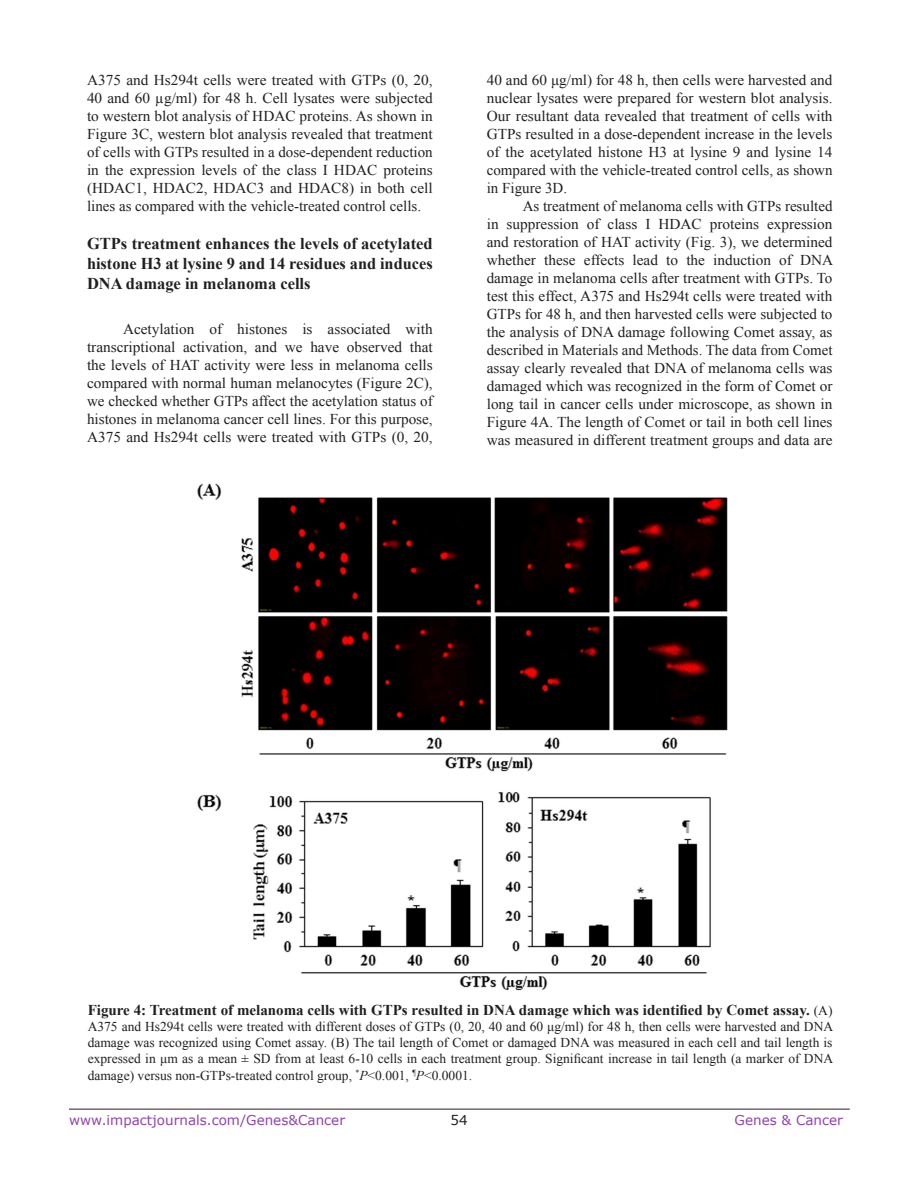
<style>
.page{position:relative;width:918px;height:1188px;background:#fff}
.page>*{position:absolute;margin:0;border:0;box-sizing:border-box;transform-origin:0 0}
.SubHeading{font:700 16.5px/19.8px "Times New Roman";color:#221f22;text-align:justify}
.BodyText{font:15px/18px "Times New Roman";color:#221f22;text-align:justify}
.FigureText{font:700 15px "Times New Roman";color:#221f22}
.FigureText-2{font:13.5px/16.2px "Times New Roman";color:#221f22;text-align:justify}
.t1{font:13.5px "Verdana";color:#8e44ad}
.t2{font:13.5px "Verdana";color:#221f22}
.s1{font-weight:400;font-size:13.5px}
.s2{font-style:italic}
</style>
<div class="page">
<hr style="left:69px;top:1109px;width:781px;height:1px;background:#231f20">
<img style="left:197px;top:483px;width:531px;height:508px">
<p class="BodyText" style="left:87px;top:71px;width:347px">A375 and Hs294t cells were treated with GTPs (0, 20, 40 and 60 µg/ml) for 48 h. Cell lysates were subjected to western blot analysis of HDAC proteins. As shown in Figure 3C, western blot analysis revealed that treatment of cells with GTPs resulted in a dose-dependent reduction in the expression levels of the class I HDAC proteins (HDAC1, HDAC2, HDAC3 and HDAC8) in both cell lines as compared with the vehicle-treated control cells.</p>
<p class="SubHeading" style="left:87px;top:233px;width:347px">GTPs treatment enhances the levels of acetylated histone H3 at lysine 9 and 14 residues and induces DNA damage in melanoma cells</p>
<p class="BodyText" style="left:87px;top:319px;width:347px;text-indent:36px">Acetylation of histones is associated with transcriptional activation, and we have observed that the levels of HAT activity were less in melanoma cells compared with normal human melanocytes (Figure 2C), we checked whether GTPs affect the acetylation status of histones in melanoma cancer cell lines. For this purpose, A375 and Hs294t cells were treated with GTPs (0, 20,</p>
<p class="BodyText" style="left:487px;top:71px;width:347px">40 and 60 μg/ml) for 48 h, then cells were harvested and nuclear lysates were prepared for western blot analysis.<br>Our resultant data revealed that treatment of cells with GTPs resulted in a dose-dependent increase in the levels of the acetylated histone H3 at lysine 9 and lysine 14 compared with the vehicle-treated control cells, as shown in Figure 3D.</p>
<p class="BodyText" style="left:487px;top:197px;width:348px;text-indent:36px">As treatment of melanoma cells with GTPs resulted in suppression of class I HDAC proteins expression and restoration of HAT activity (Fig. 3), we determined whether these effects lead to the induction of DNA damage in melanoma cells after treatment with GTPs. To test this effect, A375 and Hs294t cells were treated with GTPs for 48 h, and then harvested cells were subjected to the analysis of DNA damage following Comet assay, as described in Materials and Methods. The data from Comet assay clearly revealed that DNA of melanoma cells was damaged which was recognized in the form of Comet or long tail in cancer cells under microscope, as shown in Figure 4A. The length of Comet or tail in both cell lines was measured in different treatment groups and data are</p>
<p class="FigureText" style="left:88px;top:999px;width:746px">Figure 4: Treatment of melanoma cells with GTPs resulted in DNA damage which was identified by Comet assay. <span class="s1">(A)</span></p>
<p class="FigureText-2" style="left:88px;top:1018px;width:747px">A375 and Hs294t cells were treated with different doses of GTPs (0, 20, 40 and 60 μg/ml) for 48 h, then cells were harvested and DNA damage was recognized using Comet assay. (B) The tail length of Comet or damaged DNA was measured in each cell and tail length is expressed in μm as a mean ± SD from at least 6-10 cells in each treatment group. Significant increase in tail length (a marker of DNA damage) versus non-GTPs-treated control group, <sup>*</sup><span class="s2">P</span>&lt;0.001, <sup>¶</sup><span class="s2">P</span>&lt;0.0001.</p>
<p class="t1" style="left:69px;top:1111px;width:278px">www.impactjournals.com/Genes&amp;Cancer</p>
<p class="t2" style="left:450px;top:1111px;width:19px">54</p>
<p class="t1" style="left:735px;top:1111px;width:110px">Genes &amp; Cancer</p>
</div>
